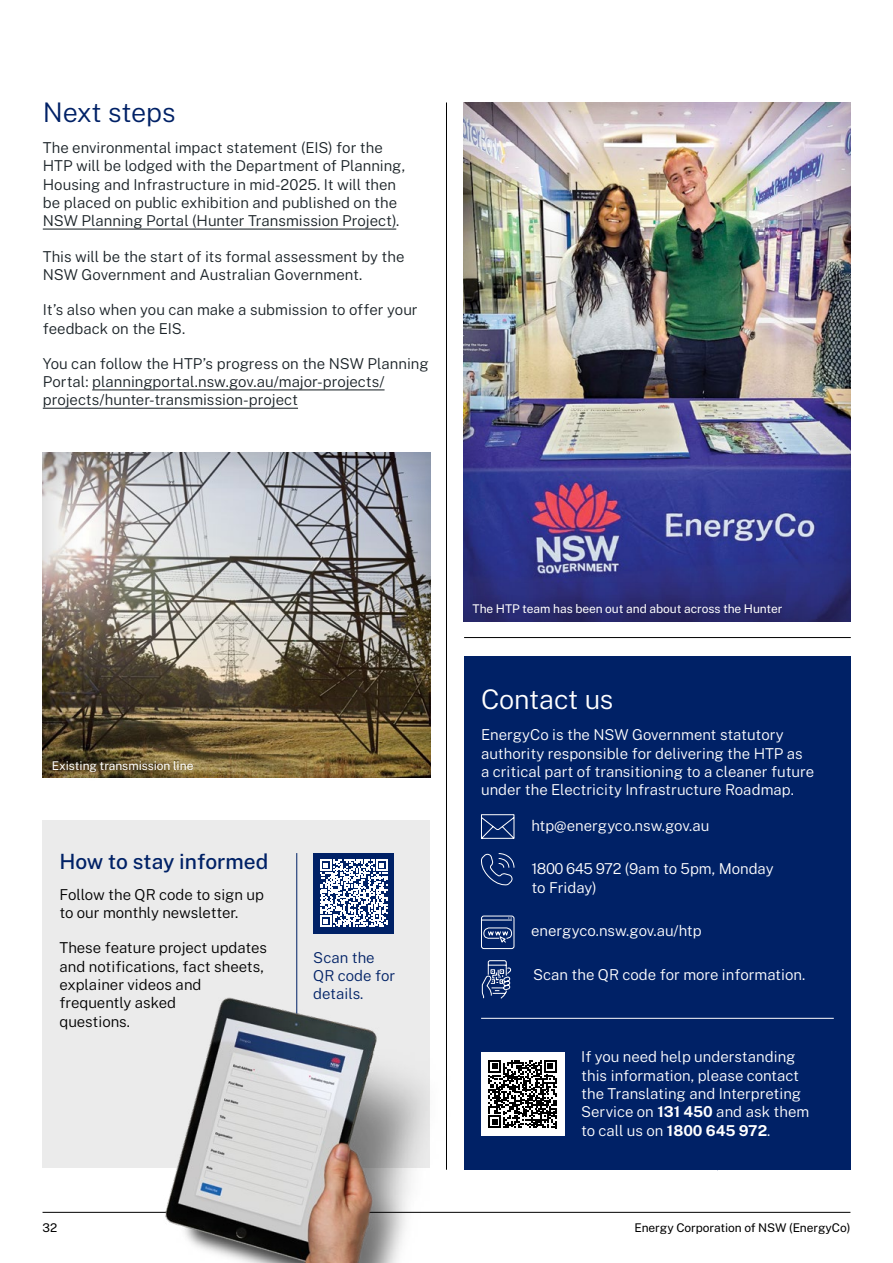
<style>
.page{position:relative;width:893px;height:1263px;background:#fff}
.page>*{position:absolute;margin:0;border:0;box-sizing:border-box;transform-origin:0 0}
.t1{font:300 27px "Public Sans";letter-spacing:-.02em;color:#002166}
.t2{font:300 27px "Public Sans";letter-spacing:-.005em;color:#fff}
.t3{font:500 21px "Public Sans";letter-spacing:-.005em;color:#002166}
.t4{font:300 15px/18.3px "Public Sans";color:#1a2227}
.t5{font:300 15px/18.3px "Public Sans";color:#fff}
.t6{font:300 15px/18.3px "Public Sans";color:#000}
.t7{font:300 15px/18.3px "Public Sans";color:#002166}
.t8{font:12px "Public Sans";letter-spacing:-.005em;color:#fff}
.t9{font:12px "Public Sans";letter-spacing:-.005em;color:#000}
.s1{font-weight:700}
</style>
<div class="page">
<div style="left:464px;top:656px;width:387px;height:513px;background:#002166"></div>
<div style="left:43px;top:820px;width:387px;height:348px;background:#ebebeb"></div>
<div style="left:30px;top:441px;width:414px;height:339px;background:#000;opacity:.25"></div>
<hr style="left:464px;top:637px;width:387px;height:1px;background:#000">
<div style="left:481px;top:1052px;width:83px;height:83px;background:#fff"></div>
<hr style="left:43px;top:1212px;width:807px;height:1px;background:#000">
<hr style="left:446px;top:102px;width:1px;height:1068px;background:#000">
<hr style="left:717px;top:749px;width:1px;height:421px;background:#002166">
<svg style="left:481px;top:814px;width:34px;height:25px"></svg>
<svg style="left:481px;top:853px;width:34px;height:33px"></svg>
<svg style="left:481px;top:915px;width:34px;height:34px"></svg>
<svg style="left:482px;top:960px;width:29px;height:25px"></svg>
<svg style="left:528px;top:1060px;width:29px;height:68px"></svg>
<hr style="left:481px;top:1018px;width:353px;height:1px;background:#fff">
<div style="left:451px;top:91px;width:413px;height:533px;background:#000;opacity:.25"></div>
<div style="left:463px;top:593px;width:330px;height:32px;background:#000;opacity:.25"></div>
<hr style="left:296px;top:853px;width:1px;height:315px;background:#002166">
<div style="left:313px;top:853px;width:81px;height:81px;background:#002166"></div>
<svg style="left:320px;top:859px;width:67px;height:68px"></svg>
<img style="left:80px;top:985px;width:448px;height:278px">
<hr style="left:43px;top:229px;width:353px;height:1px;background:#1a2227">
<hr style="left:92px;top:389px;width:293px;height:1px;background:#1a2227">
<hr style="left:43px;top:408px;width:255px;height:1px;background:#1a2227">
<div style="left:41px;top:750px;width:163px;height:33px;background:#000;opacity:.25"></div>
<h4 class="t1" style="left:43px;top:93px;width:134px">Next steps</h4>
<p class="t4" style="left:43px;top:138px;width:364px">The environmental impact statement (EIS) for the HTP will be lodged with the Department of Planning, Housing and Infrastructure in mid-2025. It will then be placed on public exhibition and published on the NSW Planning Portal (Hunter Transmission Project).</p>
<p class="t4" style="left:43px;top:246px;width:363px">This will be the start of its formal assessment by the<br>NSW Government and Australian Government.</p>
<p class="t4" style="left:43px;top:300px;width:376px">It’s also when you can make a submission to offer your feedback on the EIS.</p>
<p class="t4" style="left:43px;top:353px;width:387px">You can follow the HTP’s progress on the NSW Planning<br>Portal: planningportal.nsw.gov.au/major-projects/ projects/hunter-transmission-project</p>
<p class="t8" style="left:52px;top:757px;width:143px">Existing transmission line</p>
<h5 class="t3" style="left:60px;top:846px;width:210px">How to stay informed</h5>
<p class="t6" style="left:60px;top:884px;width:206px">Follow the QR code to sign up to our monthly newsletter.</p>
<p class="t6" style="left:60px;top:938px;width:209px">These feature project updates and notifications, fact sheets, explainer videos and frequently asked<br>questions.</p>
<p class="t7" style="left:313px;top:947px;width:83px">Scan the<br>QR code for details.</p>
<p class="t8" style="left:473px;top:600px;width:311px">The HTP team has been out and about across the Hunter</p>
<p class="t2" style="left:481px;top:680px;width:134px">Contact us</p>
<p class="t5" style="left:481px;top:725px;width:335px">EnergyCo is the NSW Government statutory authority responsible for delivering the HTP as a critical part of transitioning to a cleaner future under the Electricity Infrastructure Roadmap.</p>
<p class="t5" style="left:531px;top:815px;width:179px">htp@energyco.nsw.gov.au</p>
<p class="t5" style="left:531px;top:859px;width:244px">1800 645 972 (9am to 5pm, Monday to Friday)</p>
<p class="t5" style="left:531px;top:921px;width:172px">energyco.nsw.gov.au/htp</p>
<p class="t5" style="left:533px;top:965px;width:274px">Scan the QR code for more information.</p>
<p class="t5" style="left:581px;top:1047px;width:230px">If you need help understanding this information, please contact the Translating and Interpreting<br>Service on <span class="s1">131 450</span> and ask them to call us on <span class="s1">1800 645 972</span>.</p>
<p class="t9" style="left:43px;top:1219px;width:16px">32</p>
<p class="t9" style="left:634px;top:1219px;width:217px">Energy Corporation of NSW (EnergyCo)</p>
</div>
